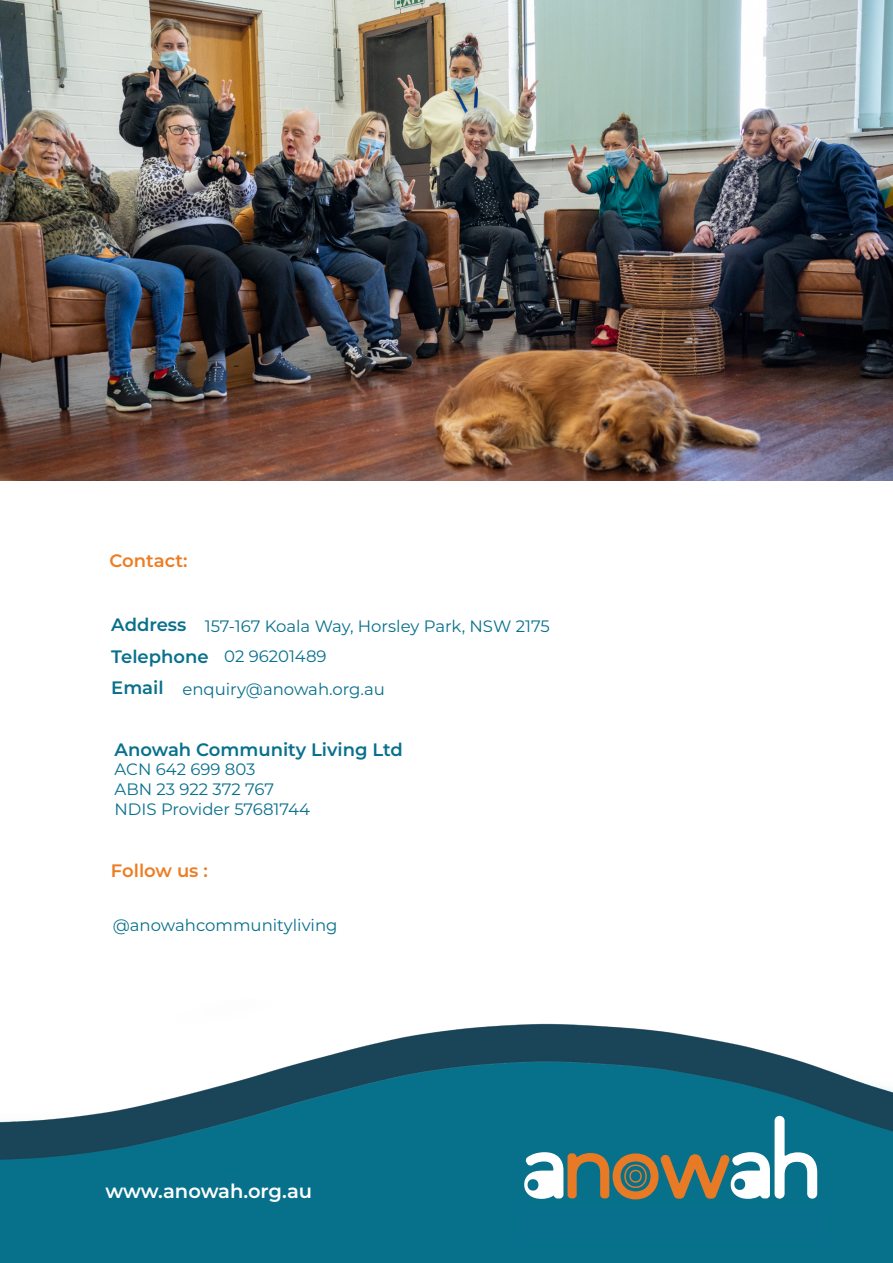
<style>
.page{position:relative;width:893px;height:1263px;background:#fff}
.page>*{position:absolute;margin:0;border:0;box-sizing:border-box;transform-origin:0 0}
.t1{font:600 19.5px "Montserrat";letter-spacing:-.005em;color:#fff}
.t2{font:600 18px/31.5px "Montserrat";color:#08708c}
.t3{font:600 18px "Montserrat";color:#ed7d24}
.t4{font:16.5px/19.8px "Montserrat";color:#08708c}
</style>
<div class="page">
<img style="left:0;top:1023px;width:893px;height:240px">
<img style="left:0;top:0;width:893px;height:481px">
<svg style="left:521px;top:1114px;width:298px;height:91px;background:#48878f"></svg>
<div style="left:520px;top:1210px;width:306px;height:28px;background:#08708c"></div>
<p class="t3" style="left:110px;top:548px;width:79px">Contact:</p>
<p class="t2" style="left:111px;top:608px;width:99px">Address<br>Telephone<br>Email</p>
<p class="t4" style="left:224px;top:611px;width:327px;line-height:30px;text-indent:-19px">157-167 Koala Way, Horsley Park, NSW 2175<br>02 96201489</p>
<p class="t4" style="left:182px;top:678px;width:204px">enquiry@anowah.org.au</p>
<p class="t2" style="left:115px;top:733px;width:290px">Anowah Community Living Ltd</p>
<p class="t4" style="left:115px;top:759px;width:197px">ACN 642 699 803<br>ABN 23 922 372 767<br>NDIS Provider 57681744</p>
<p class="t3" style="left:111px;top:858px;width:98px">Follow us :</p>
<p class="t4" style="left:113px;top:915px;width:226px">@anowahcommunityliving</p>
<p class="t1" style="left:105px;top:1177px;width:208px">www.anowah.org.au</p>
</div>
